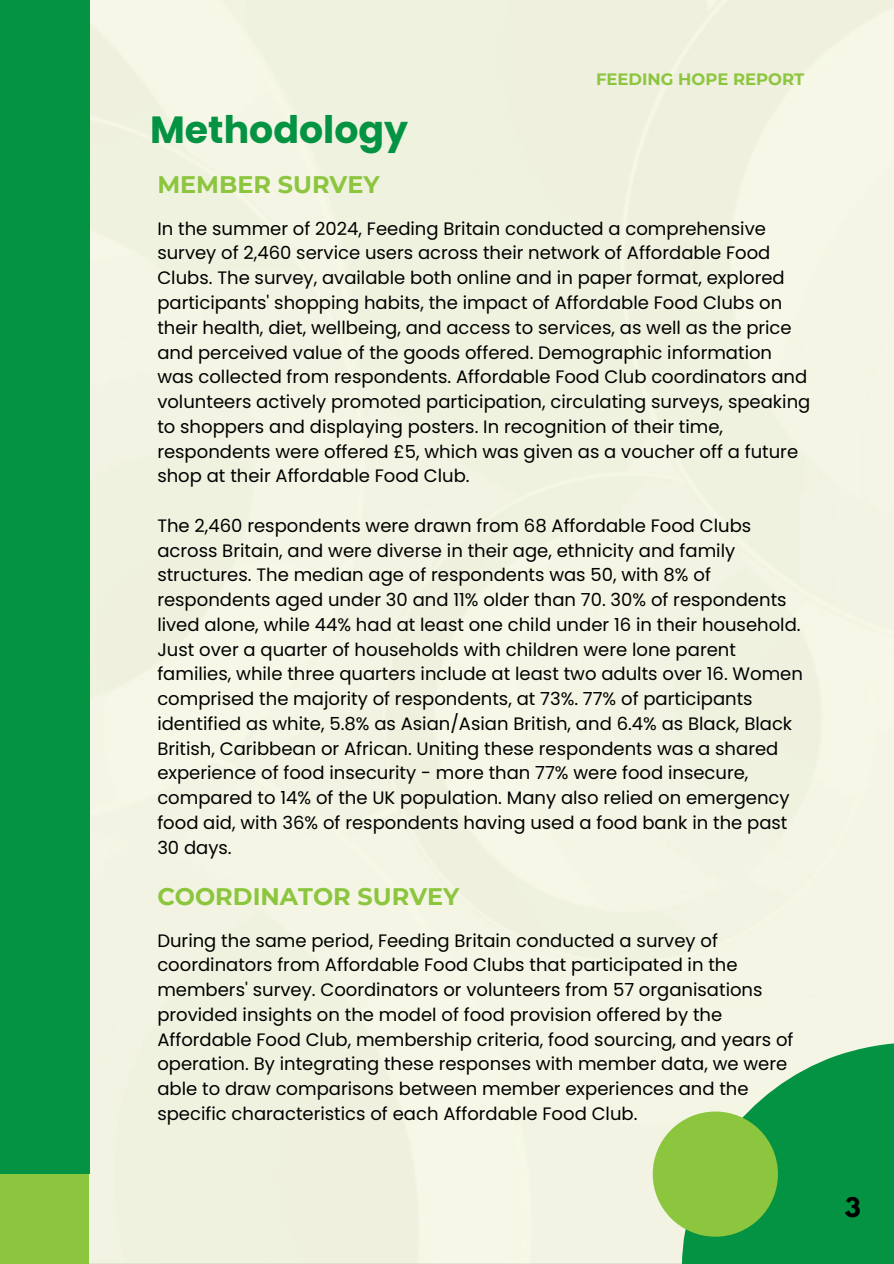
<style>
.page{position:relative;width:894px;height:1264px;background:#fff}
.page>*{position:absolute;margin:0;border:0;box-sizing:border-box;transform-origin:0 0}
.t1{font:700 37.8px "Poppins";color:#049343}
.t2{font:700 24px "Montserrat";color:#8cc53e}
.t3{font:700 24px "League Spartan";color:#000}
.t4{font:18px/24.8px "Poppins";color:#000}
.t5{font:700 16.5px "Montserrat";color:#8cc53e}
</style>
<div class="page">
<div style="left:0;top:0;width:893px;height:1262px;background:#f2f3e2"></div>
<svg style="left:681px;top:1042px;width:212px;height:221px;background:#3ca968"></svg>
<div style="left:0;top:0;width:89px;height:1173px;background:#049343"></div>
<div style="left:0;top:1174px;width:89px;height:89px;background:#8cc53e"></div>
<div style="left:652px;top:1111px;width:125px;height:125px;background:#8cc53e;border-radius:50%"></div>
<h2 class="t1" style="left:150px;top:103px;width:259px">Methodology</h2>
<p class="t2" style="left:157px;top:169px;width:224px">MEMBER SURVEY</p>
<p class="t5" style="left:596px;top:69px;width:210px">FEEDING HOPE REPORT</p>
<h3 class="t4" style="left:157px;top:216px;width:654px">In the summer of 2024, Feeding Britain conducted a comprehensive survey of 2,460 service users across their network of Affordable Food Clubs. The survey, available both online and in paper format, explored participants' shopping habits, the impact of Affordable Food Clubs on their health, diet, wellbeing, and access to services, as well as the price and perceived value of the goods offered. Demographic information was collected from respondents. Affordable Food Club coordinators and volunteers actively promoted participation, circulating surveys, speaking to shoppers and displaying posters. In recognition of their time, respondents were offered £5, which was given as a voucher off a future shop at their Affordable Food Club.</h3>
<h1 class="t4" style="left:157px;top:513px;width:647px">The 2,460 respondents were drawn from 68 Affordable Food Clubs across Britain, and were diverse in their age, ethnicity and family structures. The median age of respondents was 50, with 8% of respondents aged under 30 and 11% older than 70. 30% of respondents lived alone, while 44% had at least one child under 16 in their household.<br>Just over a quarter of households with children were lone parent families, while three quarters include at least two adults over 16. Women comprised the majority of respondents, at 73%. 77% of participants identified as white, 5.8% as Asian/Asian British, and 6.4% as Black, Black British, Caribbean or African. Uniting these respondents was a shared experience of food insecurity - more than 77% were food insecure, compared to 14% of the UK population. Many also relied on emergency food aid, with 36% of respondents having used a food bank in the past 30 days.</h1>
<h2 class="t2" style="left:157px;top:881px;width:303px">COORDINATOR SURVEY</h2>
<p class="t4" style="left:157px;top:928px;width:637px">During the same period, Feeding Britain conducted a survey of coordinators from Affordable Food Clubs that participated in the members' survey. Coordinators or volunteers from 57 organisations provided insights on the model of food provision offered by the Affordable Food Club, membership criteria, food sourcing, and years of operation. By integrating these responses with member data, we were able to draw comparisons between member experiences and the specific characteristics of each Affordable Food Club.</p>
<p class="t3" style="left:844px;top:1195px;width:17px">3</p>
</div>
